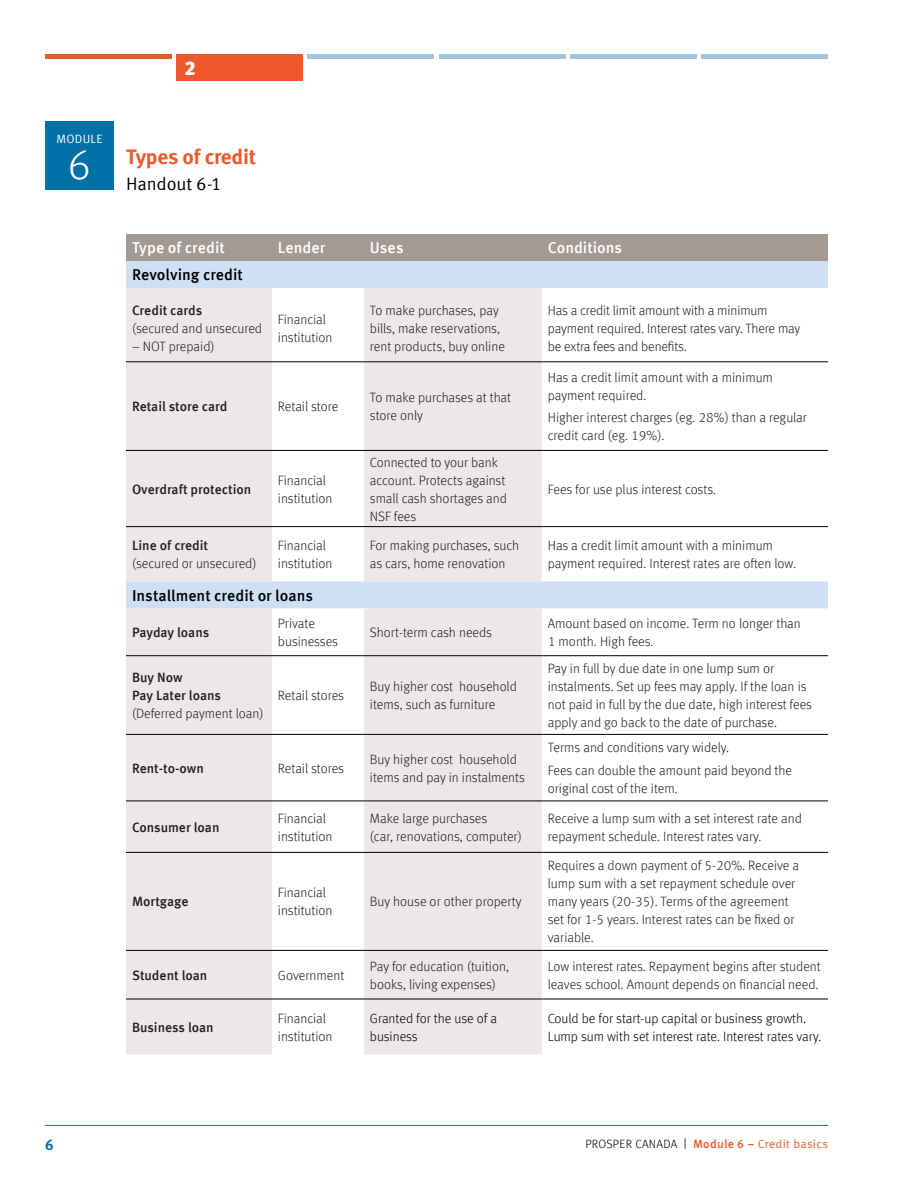
<style>
.page{position:relative;width:918px;height:1188px;background:#fff}
.page>*{position:absolute;margin:0;border:0;box-sizing:border-box;transform-origin:0 0}
.t1{font:300 42px "Meta Offc";color:#fff}
.Activity_sheet_head{font:700 21px "Meta Offc";letter-spacing:-.015em;color:#ed592a}
.t2{font:900 19.5px "Meta Offc";color:#fff}
.Activity_sheet_head-2{font:18px "Meta Offc Norm";letter-spacing:-.005em;color:#000}
.Body{font:500 15.75px "Meta Offc";color:#000}
.Body-2{font:500 15.75px "Meta Offc";color:#fff}
.t3{font:700 15px "Meta Offc";color:#0071a6}
.Body-3{font:300 13.5px/18px "Meta Offc";color:#231f20}
.Body-4{font:500 13.5px/18px "Meta Offc";color:#231f20}
.Body-5{font:300 13.5px/18px "Meta Offc";letter-spacing:-.005em;color:#000}
.t4{font:300 12px "Meta Offc";letter-spacing:.025em;color:#000}
.t5{font:12px "Meta Offc Norm";letter-spacing:.025em;color:#fff}
.s1{font-weight:500}
.s2{font-size:15.6px}
.s3{font-weight:500;color:#ed592a}
.s4{font-family:"Meta Offc Norm";font-weight:400;color:#ed592a}
</style>
<div class="page">
<hr style="left:45px;top:1125px;width:783px;height:1px;background:#0071a6">
<div style="left:126px;top:234px;width:702px;height:27px;background:#a49a94"></div>
<svg style="left:126px;top:261px;width:702px;height:347px"></svg>
<svg style="left:126px;top:288px;width:416px;height:766px;fill:#ebe8e7"></svg>
<hr style="left:126px;top:361px;width:146px;height:1px;background:#000">
<hr style="left:272px;top:361px;width:92px;height:1px;background:#000">
<hr style="left:364px;top:361px;width:178px;height:1px;background:#000">
<hr style="left:542px;top:361px;width:286px;height:1px;background:#000">
<hr style="left:126px;top:450px;width:146px;height:1px;background:#000">
<hr style="left:272px;top:450px;width:92px;height:1px;background:#000">
<hr style="left:364px;top:450px;width:178px;height:1px;background:#000">
<hr style="left:542px;top:450px;width:286px;height:1px;background:#000">
<hr style="left:126px;top:526px;width:146px;height:1px;background:#000">
<hr style="left:272px;top:526px;width:92px;height:1px;background:#000">
<hr style="left:364px;top:526px;width:178px;height:1px;background:#000">
<hr style="left:542px;top:526px;width:286px;height:1px;background:#000">
<hr style="left:126px;top:655px;width:146px;height:1px;background:#000">
<hr style="left:272px;top:655px;width:92px;height:1px;background:#000">
<hr style="left:364px;top:655px;width:178px;height:1px;background:#000">
<hr style="left:542px;top:655px;width:286px;height:1px;background:#000">
<hr style="left:126px;top:734px;width:146px;height:1px;background:#000">
<hr style="left:272px;top:734px;width:92px;height:1px;background:#000">
<hr style="left:364px;top:734px;width:178px;height:1px;background:#000">
<hr style="left:542px;top:734px;width:286px;height:1px;background:#000">
<hr style="left:126px;top:801px;width:146px;height:1px;background:#000">
<hr style="left:272px;top:801px;width:92px;height:1px;background:#000">
<hr style="left:364px;top:801px;width:178px;height:1px;background:#000">
<hr style="left:542px;top:801px;width:286px;height:1px;background:#000">
<hr style="left:126px;top:852px;width:146px;height:1px;background:#000">
<hr style="left:272px;top:852px;width:92px;height:1px;background:#000">
<hr style="left:364px;top:852px;width:178px;height:1px;background:#000">
<hr style="left:542px;top:852px;width:286px;height:1px;background:#000">
<hr style="left:126px;top:950px;width:146px;height:1px;background:#000">
<hr style="left:272px;top:950px;width:92px;height:1px;background:#000">
<hr style="left:364px;top:950px;width:178px;height:1px;background:#000">
<hr style="left:542px;top:950px;width:286px;height:1px;background:#000">
<hr style="left:126px;top:999px;width:146px;height:1px;background:#000">
<hr style="left:272px;top:999px;width:92px;height:1px;background:#000">
<hr style="left:364px;top:999px;width:178px;height:1px;background:#000">
<hr style="left:542px;top:999px;width:286px;height:1px;background:#000">
<hr style="left:45px;top:54px;width:127px;height:4px;background:#ed592a">
<hr style="left:307px;top:54px;width:127px;height:4px;background:#a4c3dc">
<hr style="left:439px;top:54px;width:127px;height:4px;background:#a4c3dc">
<hr style="left:570px;top:54px;width:127px;height:4px;background:#a4c3dc">
<hr style="left:701px;top:54px;width:127px;height:4px;background:#a4c3dc">
<div style="left:176px;top:54px;width:127px;height:27px;background:#ed592a"></div>
<div style="left:45px;top:122px;width:69px;height:68px;background:#0071a6"></div>
<p class="t5" style="left:56px;top:131px;width:48px">MODULE</p>
<p class="t1" style="left:68px;top:140px;width:25px">6</p>
<p class="t2" style="left:184px;top:56px;width:13px">2</p>
<h2 class="Activity_sheet_head" style="left:126px;top:145px;width:132px">Types of credit</h2>
<h2 class="Activity_sheet_head-2" style="left:126px;top:173px;width:97px">Handout 6-1</h2>
<p class="Body-2" style="left:132px;top:239px;width:94px">Type of credit</p>
<p class="Body-2" style="left:278px;top:239px;width:49px">Lender</p>
<p class="Body-2" style="left:370px;top:239px;width:35px">Uses</p>
<p class="Body-2" style="left:548px;top:239px;width:76px">Conditions</p>
<p class="Body" style="left:132px;top:266px;width:112px">Revolving credit</p>
<p class="Body-3" style="left:132px;top:302px;width:132px"><span class="s1">Credit cards<br></span>(secured and unsecured</p>
<p class="Body-3" style="left:132px;top:338px;width:84px">– NOT prepaid)</p>
<p class="Body-3" style="left:278px;top:311px;width:56px">Financial institution</p>
<p class="Body-3" style="left:370px;top:302px;width:136px">To make purchases, pay bills, make reservations, rent products, buy online</p>
<p class="Body-3" style="left:548px;top:302px;width:254px">Has a credit limit amount with a minimum payment required. Interest rates vary. There may be extra fees and benefits.</p>
<p class="Body-4" style="left:132px;top:398px;width:97px">Retail store card</p>
<p class="Body-3" style="left:278px;top:398px;width:62px">Retail store</p>
<p class="Body-3" style="left:370px;top:389px;width:143px">To make purchases at that store only</p>
<p class="Body-4" style="left:132px;top:480px;width:121px">Overdraft protection</p>
<p class="Body-3" style="left:278px;top:471px;width:56px">Financial institution</p>
<p class="Body-3" style="left:370px;top:453px;width:139px">Connected to your bank account. Protects against small cash shortages and<br>NSF fees</p>
<p class="Body-3" style="left:548px;top:369px;width:227px">Has a credit limit amount with a minimum payment required.</p>
<p class="Body-3" style="left:548px;top:409px;width:261px">Higher interest charges (eg. 28%) than a regular credit card (eg. 19%).</p>
<p class="Body-3" style="left:548px;top:480px;width:170px">Fees for use plus interest costs.</p>
<p class="Body-3" style="left:278px;top:537px;width:56px">Financial institution</p>
<p class="Body-3" style="left:370px;top:537px;width:151px">For making purchases, such as cars, home renovation</p>
<p class="Body-3" style="left:548px;top:537px;width:250px">Has a credit limit amount with a minimum payment required. Interest rates are often low.</p>
<p class="Body" style="left:132px;top:586px;width:183px">Installment credit or loans</p>
<p class="Body-4" style="left:132px;top:624px;width:79px">Payday loans</p>
<p class="Body-3" style="left:278px;top:615px;width:62px">Private businesses</p>
<p class="Body-3" style="left:370px;top:624px;width:124px">Short-term cash needs</p>
<p class="Body-3" style="left:548px;top:615px;width:255px">Amount based on income. Term no longer than<br>1 month. High fees.</p>
<p class="Body-4" style="left:132px;top:669px;width:91px">Buy Now<br>Pay Later loans</p>
<p class="Body-3" style="left:132px;top:705px;width:133px">(Deferred payment loan)</p>
<p class="Body-4" style="left:132px;top:537px;width:78px">Line of credit</p>
<p class="Body-3" style="left:132px;top:555px;width:126px">(secured or unsecured)</p>
<p class="Body-3" style="left:548px;top:660px;width:266px">Pay in full by due date in one lump sum or instalments. Set up fees may apply. If the loan is not paid in full by the due date, high interest fees apply and go back to the date of purchase.</p>
<p class="Body-3" style="left:278px;top:687px;width:68px">Retail stores</p>
<p class="Body-3" style="left:370px;top:678px;width:149px">Buy higher cost household items, such as furniture</p>
<p class="Body-4" style="left:132px;top:760px;width:73px">Rent-to-own</p>
<p class="Body-3" style="left:278px;top:759px;width:68px">Retail stores</p>
<p class="Body-3" style="left:370px;top:750px;width:157px">Buy higher cost household items and pay in instalments</p>
<p class="Body-3" style="left:548px;top:739px;width:183px">Terms and conditions vary widely.</p>
<p class="Body-3" style="left:548px;top:762px;width:246px">Fees can double the amount paid beyond the original cost of the item.</p>
<p class="Body-4" style="left:132px;top:819px;width:89px">Consumer loan</p>
<p class="Body-3" style="left:278px;top:809px;width:56px">Financial institution</p>
<p class="Body-3" style="left:370px;top:809px;width:153px">Make large purchases<br>(car, renovations, computer)</p>
<p class="Body-3" style="left:548px;top:809px;width:256px">Receive a lump sum with a set interest rate and repayment schedule. Interest rates vary.</p>
<p class="Body-4" style="left:132px;top:893px;width:58px">Mortgage</p>
<p class="Body-3" style="left:278px;top:884px;width:56px">Financial institution</p>
<p class="Body-3" style="left:370px;top:893px;width:153px">Buy house or other property</p>
<p class="Body-3" style="left:548px;top:857px;width:253px">Requires a down payment of 5-20%. Receive a lump sum with a set repayment schedule over many years (20-35). Terms of the agreement set for 1-5 years. Interest rates can be fixed or variable.</p>
<p class="Body-4" style="left:132px;top:967px;width:77px">Student loan</p>
<p class="Body-3" style="left:278px;top:966px;width:68px">Government</p>
<p class="Body-3" style="left:370px;top:957px;width:141px">Pay for education (tuition, books, living expenses)</p>
<p class="Body-3" style="left:548px;top:957px;width:275px">Low interest rates. Repayment begins after student leaves school. Amount depends on financial need.</p>
<p class="Body-4" style="left:132px;top:1019px;width:83px">Business loan</p>
<p class="Body-3" style="left:278px;top:1010px;width:56px">Financial institution</p>
<p class="Body-5" style="left:370px;top:1010px;width:129px">Granted for the use of a business</p>
<p class="Body-5" style="left:548px;top:1010px;width:275px">Could be for start-up capital or business growth.<br>Lump sum with set interest rate. Interest rates vary.</p>
<p class="t3" style="left:45px;top:1136px;width:10px">6</p>
<p class="t4" style="left:585px;top:1137px;width:244px">PROSPER CANADA <span class="s2">I</span> <span class="s3">Module 6 –</span> <span class="s4">Credit basics</span></p>
</div>
